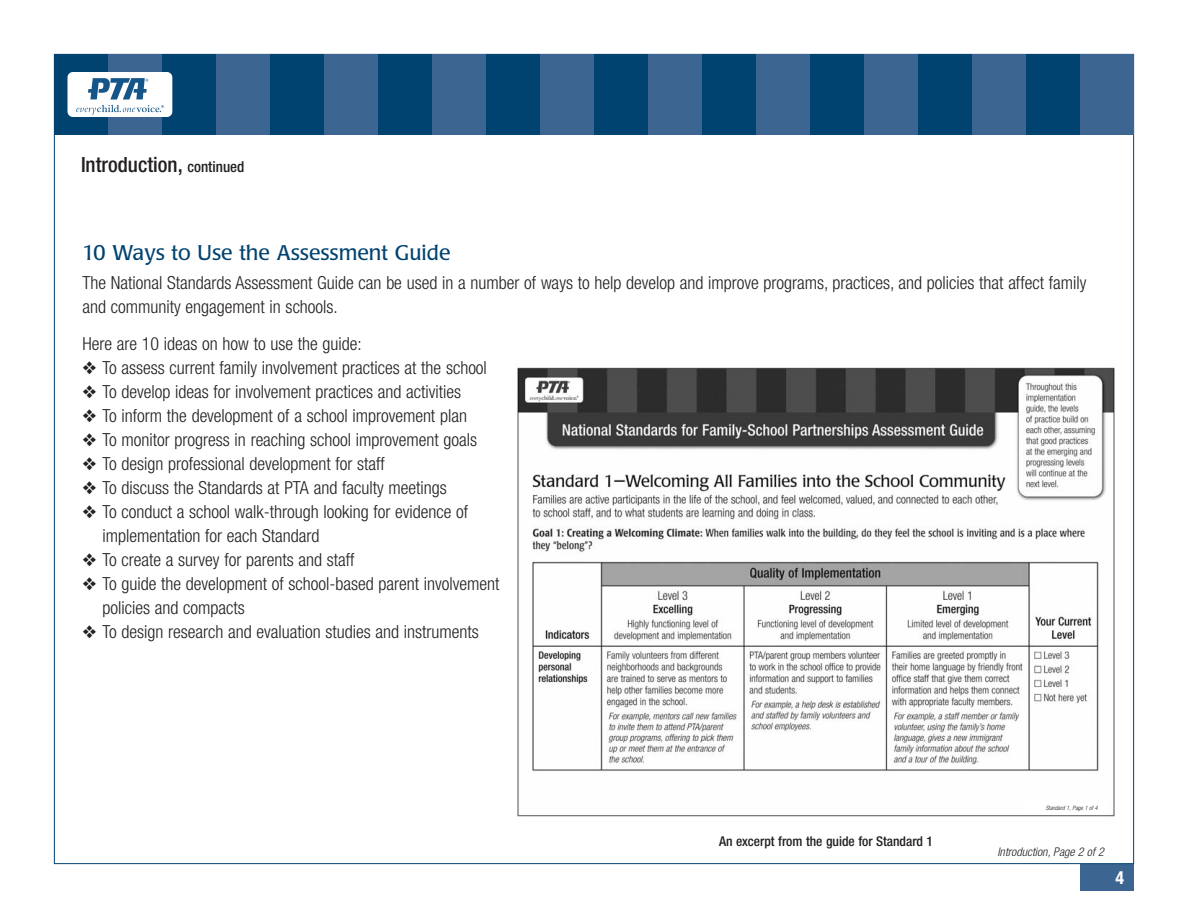
<style>
.page{position:relative;width:1188px;height:918px;background:#fff}
.page>*{position:absolute;margin:0;border:0;box-sizing:border-box;transform-origin:0 0}
.t1{font:21px "Poppl Laudatio";color:#004270}
.t2{font:500 condensed 21px "Helvetica Neue";color:#231f20}
.t3{font:300 condensed 18px/24px "Helvetica Neue";color:#231f20}
.t4{font:700 condensed 18px "Helvetica Neue";color:#fff}
.t5{font:500 condensed 13.5px "Helvetica Neue";color:#231f20}
.t6{font:italic 300 condensed 12px "Helvetica Neue";letter-spacing:.005em;color:#231f20}
.t7{font:italic 300 condensed 6px "Helvetica Neue";letter-spacing:.005em;color:#231f20}
.s1{font-size:15px}
</style>
<div class="page">
<div style="left:1080px;top:864px;width:54px;height:27px;background:#3c6691"></div>
<div style="left:54px;top:54px;width:1080px;height:81px;background:#004270"></div>
<div style="left:108px;top:54px;width:54px;height:81px;background:#3c6691"></div>
<div style="left:216px;top:54px;width:54px;height:81px;background:#3c6691"></div>
<div style="left:324px;top:54px;width:54px;height:81px;background:#3c6691"></div>
<div style="left:432px;top:54px;width:54px;height:81px;background:#3c6691"></div>
<div style="left:540px;top:54px;width:54px;height:81px;background:#3c6691"></div>
<div style="left:648px;top:54px;width:54px;height:81px;background:#3c6691"></div>
<div style="left:756px;top:54px;width:54px;height:81px;background:#3c6691"></div>
<div style="left:864px;top:54px;width:54px;height:81px;background:#3c6691"></div>
<div style="left:972px;top:54px;width:54px;height:81px;background:#3c6691"></div>
<div style="left:1080px;top:54px;width:54px;height:81px;background:#3c6691"></div>
<div style="left:67px;top:72px;width:105px;height:45px;background:#fff;border-radius:5px"></div>
<svg style="left:76px;top:78px;width:88px;height:36px"></svg>
<img style="left:517px;top:367px;width:598px;height:450px">
<div style="left:1026px;top:799px;width:81px;height:14px;background:#fff"></div>
<div style="left:1039px;top:806px;width:62px;height:9px;background:#fff"></div>
<p class="t2" style="left:81px;top:157px;width:165px">Introduction, <span class="s1">continued</span></p>
<p class="t1" style="left:82px;top:245px;width:369px">10 Ways to Use the Assessment Guide</p>
<p class="t3" style="left:82px;top:272px;width:1005px">The National Standards Assessment Guide can be used in a number of ways to help develop and improve programs, practices, and policies that affect family and community engagement in schools.</p>
<p class="t3" style="left:82px;top:333px;width:281px">Here are 10 ideas on how to use the guide:</p>
<p class="t3" style="left:82px;top:357px;width:406px">❖ To assess current family involvement practices at the school</p>
<p class="t3" style="left:82px;top:381px;width:380px">❖ To develop ideas for involvement practices and activities</p>
<p class="t3" style="left:82px;top:405px;width:386px">❖ To inform the development of a school improvement plan</p>
<p class="t3" style="left:82px;top:429px;width:396px">❖ To monitor progress in reaching school improvement goals</p>
<p class="t3" style="left:82px;top:453px;width:304px">❖ To design professional development for staff</p>
<p class="t3" style="left:82px;top:477px;width:366px">❖ To discuss the Standards at PTA and faculty meetings</p>
<p class="t3" style="left:102px;top:501px;width:367px;text-indent:-20px">❖ To conduct a school walk-through looking for evidence of implementation for each Standard</p>
<p class="t3" style="left:82px;top:549px;width:274px">❖ To create a survey for parents and staff</p>
<p class="t3" style="left:102px;top:573px;width:398px;text-indent:-20px">❖ To guide the development of school-based parent involvement policies and compacts</p>
<p class="t3" style="left:82px;top:621px;width:398px">❖ To design research and evaluation studies and instruments</p>
<p class="t5" style="left:719px;top:837px;width:216px">An excerpt from the guide for Standard 1</p>
<p class="t7" style="left:1046px;top:806px;width:54px">Standard 1, Page 1 of 4</p>
<p class="t6" style="left:997px;top:847px;width:108px">Introduction, Page 2 of 2</p>
<p class="t4" style="left:1116px;top:871px;width:10px">4</p>
</div>
